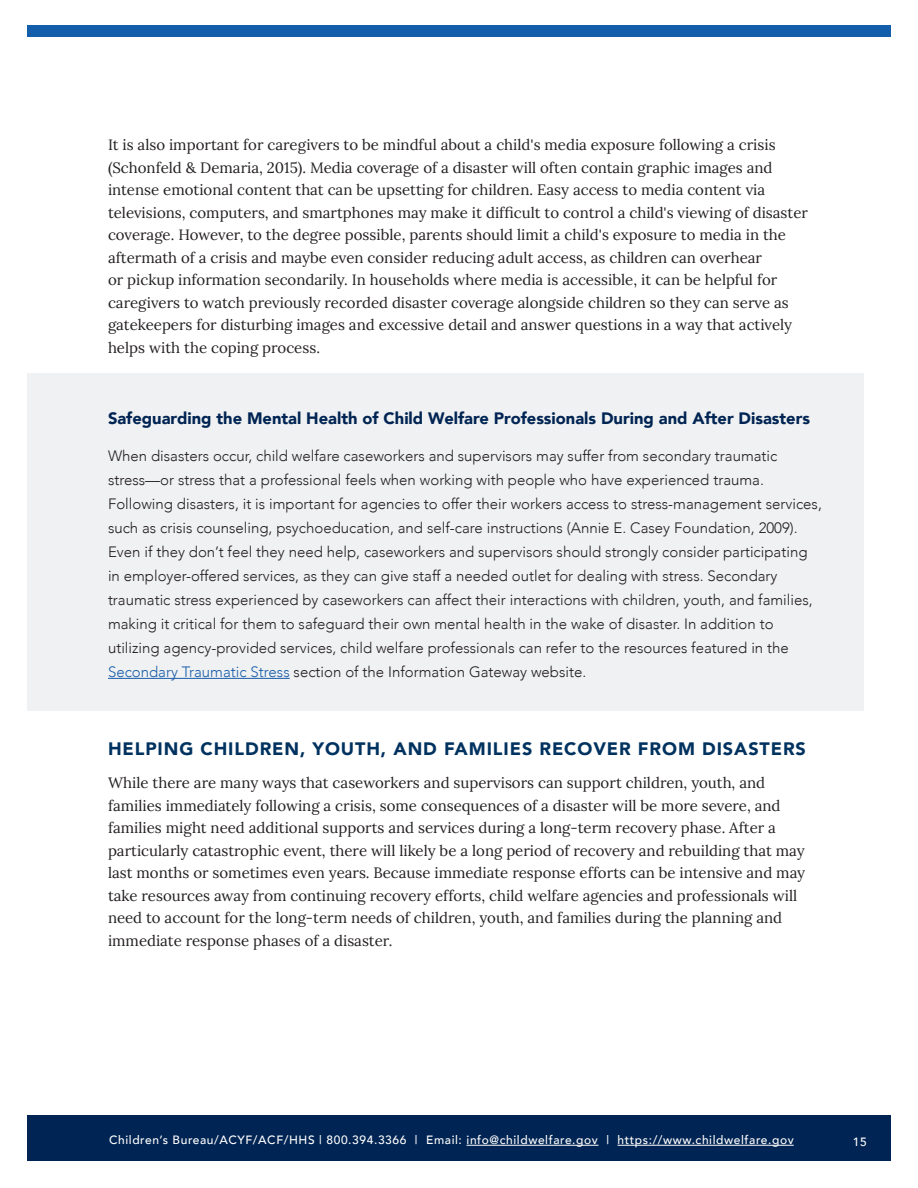
<style>
.page{position:relative;width:918px;height:1188px;background:#fff}
.page>*{position:absolute;margin:0;border:0;box-sizing:border-box;transform-origin:0 0}
.t1{font:900 18px "Avenir";letter-spacing:.05em;color:#00325f}
.t2{font:900 16.5px "Avenir";color:#002453}
.t3{font:15px/22.5px "Lora";color:#231f20}
.t4{font:300 15px/24px "Avenir";color:#231f20}
.t5{font:500 12px "Avenir";letter-spacing:.05em;color:#fff}
.s1{color:#195daa}
</style>
<div class="page">
<div style="left:27px;top:1116px;width:864px;height:45px;background:#002453"></div>
<hr style="left:467px;top:1145px;width:132px;height:1px;background:#fff">
<hr style="left:618px;top:1145px;width:176px;height:1px;background:#fff">
<div style="left:27px;top:26px;width:864px;height:12px;background:#135eab"></div>
<div style="left:27px;top:374px;width:837px;height:337px;background:#f0f1f2"></div>
<hr style="left:108px;top:678px;width:182px;height:1px;background:#195daa">
<p class="t3" style="left:108px;top:133px;width:702px">It is also important for caregivers to be mindful about a child's media exposure following a crisis (Schonfeld &amp; Demaria, 2015). Media coverage of a disaster will often contain graphic images and intense emotional content that can be upsetting for children. Easy access to media content via televisions, computers, and smartphones may make it difficult to control a child's viewing of disaster coverage. However, to the degree possible, parents should limit a child's exposure to media in the aftermath of a crisis and maybe even consider reducing adult access, as children can overhear<br>or pickup information secondarily. In households where media is accessible, it can be helpful for caregivers to watch previously recorded disaster coverage alongside children so they can serve as gatekeepers for disturbing images and excessive detail and answer questions in a way that actively helps with the coping process.</p>
<h3 class="t2" style="left:108px;top:404px;width:704px">Safeguarding the Mental Health of Child Welfare Professionals During and After Disasters</h3>
<p class="t4" style="left:108px;top:444px;width:715px">When disasters occur, child welfare caseworkers and supervisors may suffer from secondary traumatic stress—or stress that a professional feels when working with people who have experienced trauma.<br>Following disasters, it is important for agencies to offer their workers access to stress-management services, such as crisis counseling, psychoeducation, and self-care instructions (Annie E. Casey Foundation, 2009).<br>Even if they don’t feel they need help, caseworkers and supervisors should strongly consider participating in employer-offered services, as they can give staff a needed outlet for dealing with stress. Secondary traumatic stress experienced by caseworkers can affect their interactions with children, youth, and families, making it critical for them to safeguard their own mental health in the wake of disaster. In addition to utilizing agency-provided services, child welfare professionals can refer to the resources featured in the <span class="s1">Secondary Traumatic Stress</span> section of the Information Gateway website.</p>
<h2 class="t1" style="left:108px;top:733px;width:699px">HELPING CHILDREN, YOUTH, AND FAMILIES RECOVER FROM DISASTERS</h2>
<p class="t3" style="left:108px;top:771px;width:699px">While there are many ways that caseworkers and supervisors can support children, youth, and families immediately following a crisis, some consequences of a disaster will be more severe, and families might need additional supports and services during a long-term recovery phase. After a particularly catastrophic event, there will likely be a long period of recovery and rebuilding that may last months or sometimes even years. Because immediate response efforts can be intensive and may take resources away from continuing recovery efforts, child welfare agencies and professionals will need to account for the long-term needs of children, youth, and families during the planning and immediate response phases of a disaster.</p>
<p class="t5" style="left:109px;top:1130px;width:686px">Children’s Bureau/ACYF/ACF/HHS | 800.394.3366 | Email: info@childwelfare.gov | https://www.childwelfare.gov</p>
<p class="t5" style="left:853px;top:1131px;width:15px">15</p>
</div>
